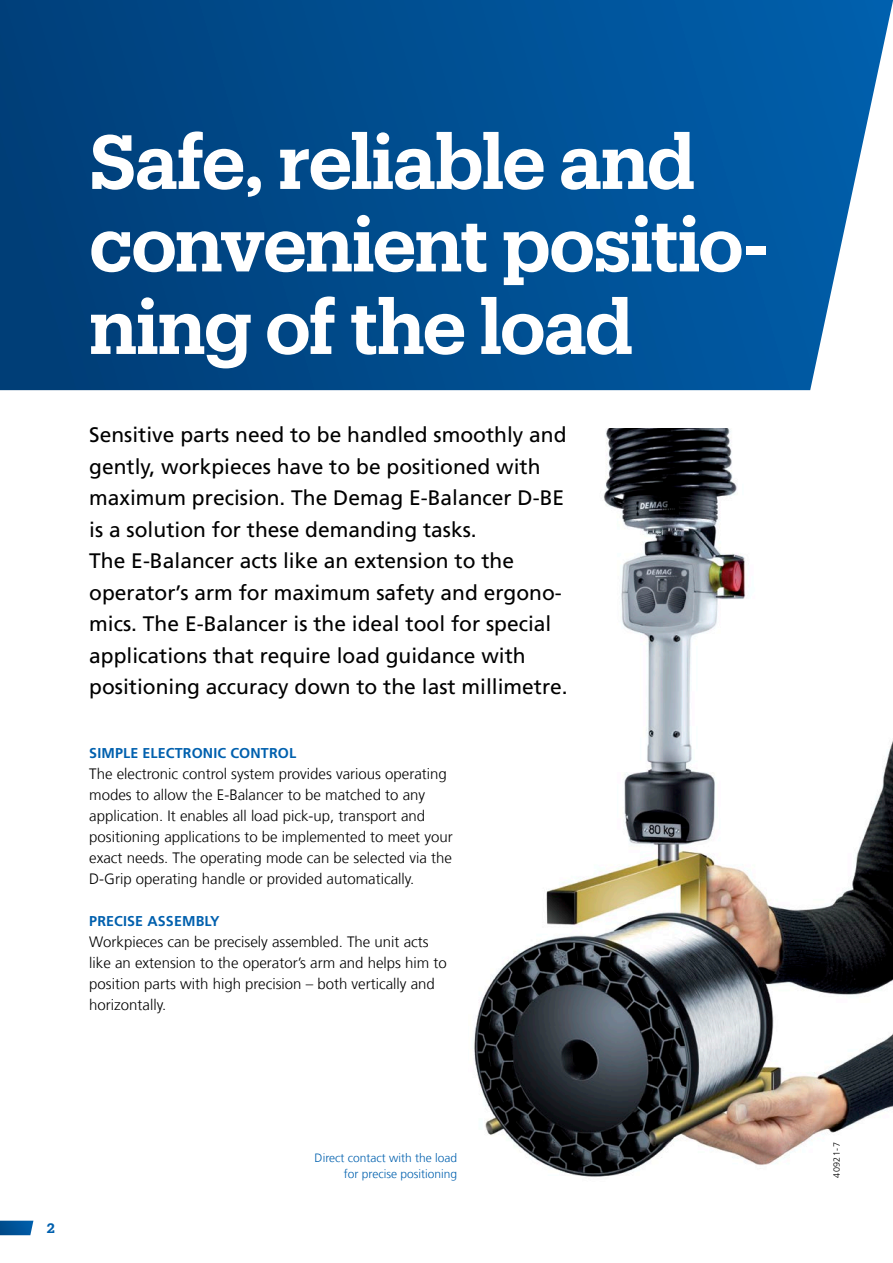
<style>
.page{position:relative;width:893px;height:1263px;background:#fff}
.page>*{position:absolute;margin:0;border:0;box-sizing:border-box;transform-origin:0 0}
.t1{font:600 75px/82.5px "Produkt";letter-spacing:-.025em;color:#fff}
.t2{font:21px/31.5px "Frutiger LT Com";color:#000}
.t3{font:300 15px/21px "Frutiger LT Com";color:#000}
.t4{font:700 14.25px "Frutiger LT Com";letter-spacing:.01em;color:#0060ae}
.t5{font:600 13.5px "Produkt";color:#0060ae}
.t6{font:300 12px/15.8px "Frutiger LT Com";color:#0060ae;text-align:right}
.t7{font:300 9px "Frutiger LT Com";letter-spacing:.05em;color:#000}
</style>
<div class="page">
<img style="left:474px;top:428px;width:419px;height:749px">
<svg style="left:0;top:0;width:893px;height:390px;background:#0b5594"></svg>
<svg style="left:892px;top:938px;width:1px;height:239px"></svg>
<svg style="left:0;top:1221px;width:33px;height:14px"></svg>
<h1 class="t1" style="left:89px;top:116px;width:682px">Safe, reliable and convenient positio&shy;ning of the load</h1>
<p class="t2" style="left:89px;top:419px;width:480px">Sensitive parts need to be handled smoothly and gently, workpieces have to be positioned with maximum precision. The Demag E-Balancer D-BE is a solution for these demanding tasks.<br>The E-Balancer acts like an extension to the operator’s arm for maximum safety and ergono&shy;mics. The E-Balancer is the ideal tool for special applications that require load guidance with positioning accuracy down to the last millimetre.</p>
<p class="t4" style="left:89px;top:744px;width:208px">SIMPLE ELECTRONIC CONTROL</p>
<p class="t3" style="left:89px;top:763px;width:365px">The electronic control system provides various operating modes to allow the E-Balancer to be matched to any application. It enables all load pick-up, transport and positioning applications to be implemented to meet your exact needs. The operating mode can be selected via the D-Grip operating handle or provided automatically.</p>
<p class="t4" style="left:89px;top:912px;width:132px">PRECISE ASSEMBLY</p>
<p class="t3" style="left:89px;top:931px;width:359px">Workpieces can be precisely assembled. The unit acts like an extension to the operator’s arm and helps him to position parts with high precision – both vertically and horizontally.</p>
<p class="t5" style="left:47px;top:1218px;width:10px">2</p>
<p class="t6" style="left:315px;top:1150px;width:144px">Direct contact with the load for precise positioning</p>
<p class="t7" style="left:831px;top:1178px;width:37px;rotate:-90deg">40921-7</p>
</div>
